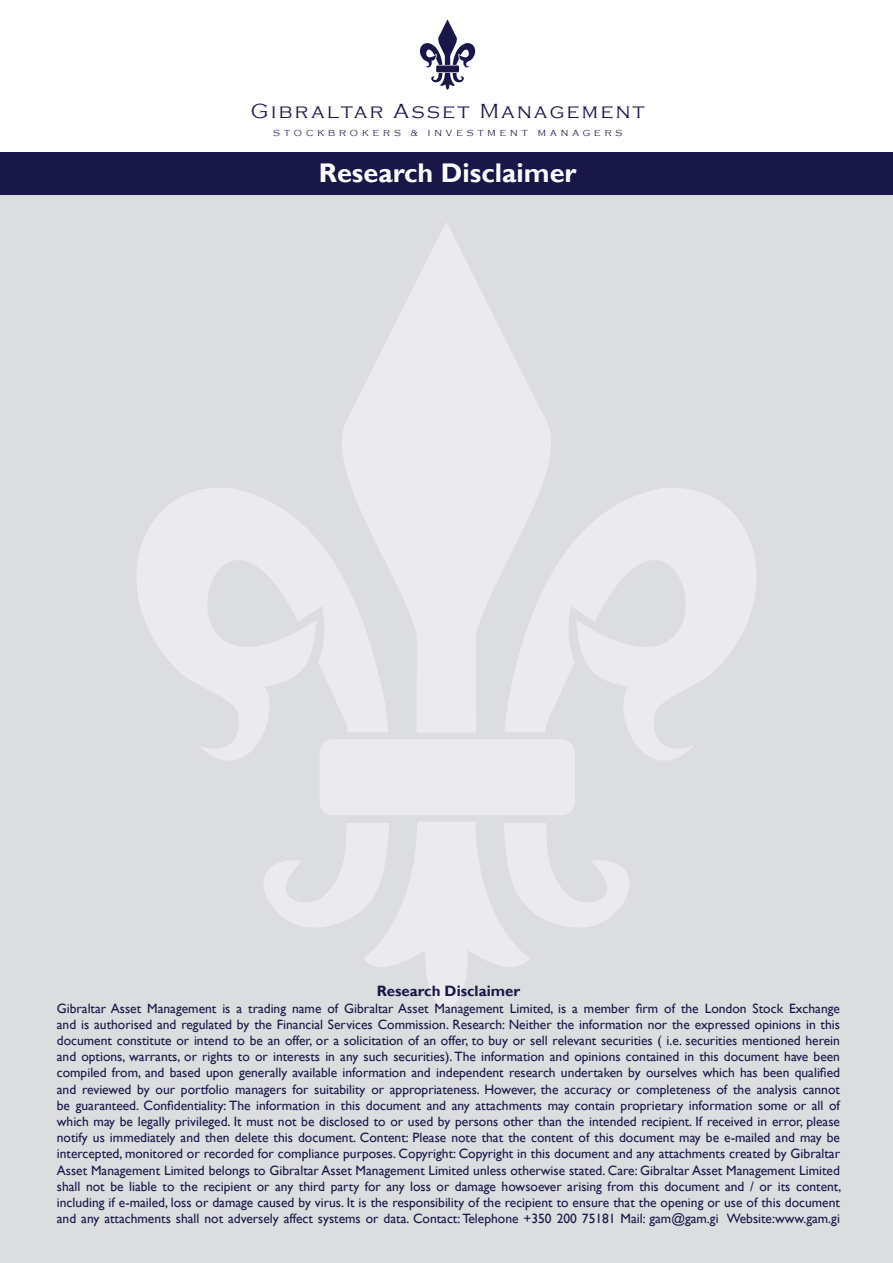
<style>
.page{position:relative;width:893px;height:1263px;background:#fff}
.page>*{position:absolute;margin:0;border:0;box-sizing:border-box;transform-origin:0 0}
.t1{font:700 27px "Gill Sans";color:#fff}
.t2{font:300 21px "Copperplate Gothic";letter-spacing:.12em;color:#191748}
.t3{font:700 15px "Gill Sans";color:#191748}
.t4{font:13.5px/16.2px "Gill Sans";color:#191748;text-align:justify}
.t5{font:300 9px "Copperplate Gothic";letter-spacing:.44em;color:#191748}
</style>
<div class="page">
<div style="left:0;top:194px;width:893px;height:1069px;background:#dcdddf"></div>
<svg style="left:420px;top:19px;width:56px;height:71px"></svg>
<svg style="left:102px;top:222px;width:689px;height:789px;background:#e0e1e4"></svg>
<div style="left:0;top:152px;width:893px;height:42px;background:#191748"></div>
<h2 class="t2" style="left:251px;top:100px;width:395px">Gibraltar Asset Management</h2>
<p class="t5" style="left:273px;top:128px;width:351px">STOCKBROKERS &amp; INVESTMENT MANAGERS</p>
<p class="t1" style="left:319px;top:157px;width:259px">Research Disclaimer</p>
<p class="t3" style="left:377px;top:982px;width:145px">Research Disclaimer</p>
<p class="t4" style="left:57px;top:1000px;width:786px">Gibraltar Asset Management is a trading name of Gibraltar Asset Management Limited, is a member firm of the London Stock Exchange and is authorised and regulated by the Financial Services Commission. Research: Neither the information nor the expressed opinions in this document constitute or intend to be an offer, or a solicitation of an offer, to buy or sell relevant securities ( i.e. securities mentioned herein and options, warrants, or rights to or interests in any such securities). The information and opinions contained in this document have been compiled from, and based upon generally available information and independent research undertaken by ourselves which has been qualified and reviewed by our portfolio managers for suitability or appropriateness. However, the accuracy or completeness of the analysis cannot be guaranteed. Confidentiality: The information in this document and any attachments may contain proprietary information some or all of which may be legally privileged. It must not be disclosed to or used by persons other than the intended recipient. If received in error, please notify us immediately and then delete this document. Content: Please note that the content of this document may be e-mailed and may be intercepted, monitored or recorded for compliance purposes. Copyright: Copyright in this document and any attachments created by Gibraltar Asset Management Limited belongs to Gibraltar Asset Management Limited unless otherwise stated. Care: Gibraltar Asset Management Limited shall not be liable to the recipient or any third party for any loss or damage howsoever arising from this document and / or its content, including if e-mailed, loss or damage caused by virus. It is the responsibility of the recipient to ensure that the opening or use of this document and any attachments shall not adversely affect systems or data. Contact: Telephone +350 200 75181 Mail: gam@gam.gi Website:www.gam.gi</p>
</div>
